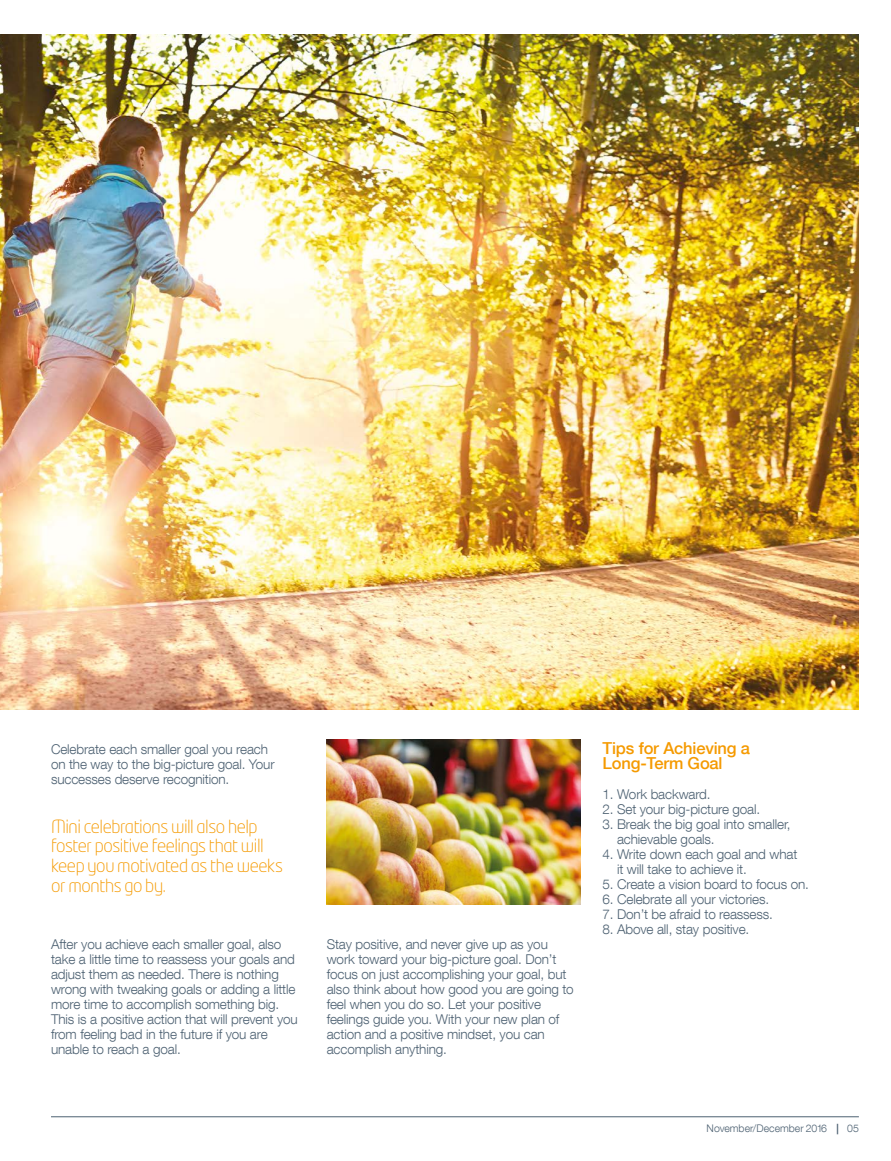
<style>
.page{position:relative;width:891px;height:1161px;background:#fff}
.page>*{position:absolute;margin:0;border:0;box-sizing:border-box;transform-origin:0 0}
.t1{font:300 18px/19.8px "Neo Tech Pro";letter-spacing:-.025em;color:#f59a00}
.t2{font:500 16.5px/15px "Helvetica Neue LT Com";letter-spacing:-.01em;color:#f59a00}
.t3{font:300 13.5px/15px "Helvetica Neue LT Com";letter-spacing:-.01em;color:#4d6172}
.t4{font:300 10.5px "Helvetica Neue LT Com";color:#4d6172}
.s1{font-weight:700}
</style>
<div class="page">
<img style="left:0;top:34px;width:859px;height:675px">
<hr style="left:51px;top:1116px;width:808px;height:1px;background:#4d6172">
<img style="left:327px;top:739px;width:254px;height:165px">
<p class="t3" style="left:51px;top:741px;width:225px">Celebrate each smaller goal you reach on the way to the big-picture goal. Your successes deserve recognition.</p>
<h1 class="t1" style="left:51px;top:816px;width:233px">Mini celebrations will also help foster positive feelings that will keep you motivated as the weeks or months go by.</h1>
<p class="t3" style="left:51px;top:936px;width:248px">After you achieve each smaller goal, also take a little time to reassess your goals and adjust them as needed. There is nothing wrong with tweaking goals or adding a little more time to accomplish something big.<br>This is a positive action that will prevent you from feeling bad in the future if you are unable to reach a goal.</p>
<p class="t3" style="left:327px;top:936px;width:249px">Stay positive, and never give up as you work toward your big-picture goal. Don’t focus on just accomplishing your goal, but also think about how good you are going to feel when you do so. Let your positive feelings guide you. With your new plan of action and a positive mindset, you can accomplish anything.</p>
<p class="t2" style="left:603px;top:740px;width:149px">Tips for Achieving a<br>Long-Term Goal</p>
<p class="t3" style="left:603px;top:786px;width:110px">1. Work backward.</p>
<p class="t3" style="left:603px;top:801px;width:159px">2. Set your big-picture goal.</p>
<p class="t3" style="left:617px;top:816px;width:175px;text-indent:-15px">3. Break the big goal into smaller, achievable goals.</p>
<p class="t3" style="left:617px;top:846px;width:182px;text-indent:-15px">4. Write down each goal and what it will take to achieve it.</p>
<p class="t3" style="left:603px;top:876px;width:208px">5. Create a vision board to focus on.</p>
<p class="t3" style="left:603px;top:891px;width:168px">6. Celebrate all your victories.</p>
<p class="t3" style="left:603px;top:906px;width:172px">7. Don’t be afraid to reassess.</p>
<p class="t3" style="left:603px;top:921px;width:148px">8. Above all, stay positive.</p>
<p class="t4" style="left:707px;top:1122px;width:134px">November/December 2016 <span class="s1">|</span></p>
<p class="t4" style="left:847px;top:1122px;width:13px">05</p>
</div>
